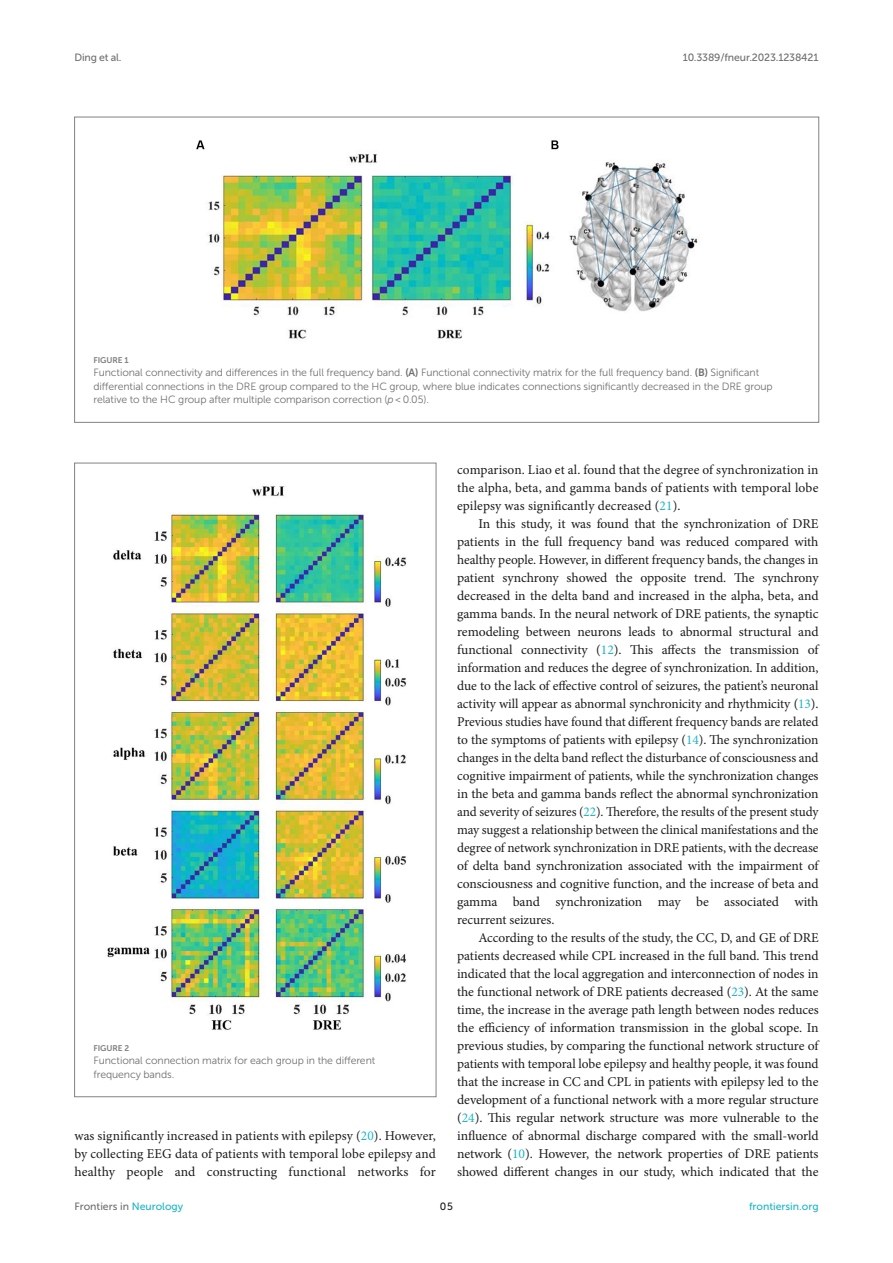
<style>
.page{position:relative;width:893px;height:1263px;background:#fff}
.page>*{position:absolute;margin:0;border:0;box-sizing:border-box;transform-origin:0 0}
.TEXT{font:13.5px/18px "Minion Pro";color:#1b1c1b;text-align:justify}
.FIG_LEG{font:10.5px/13.5px "Museo Sans 300";letter-spacing:-.01em;color:#706f70}
.t1{font:10.5px "Museo Sans 500";letter-spacing:-.015em;color:#706f70}
.t2{font:10.5px "Museo Sans 500";color:#1db5c3}
.t3{font:10.5px "Museo Sans 500";color:#1b1c1b}
.FIG_HD{font:8.25px "Museo Sans 700";letter-spacing:-.01em;color:#7e7f7f}
.s1{font-family:"Museo Sans 700"}
.s2{font-style:italic}
.s3{color:#1db5c3}
</style>
<div class="page">
<img style="left:196px;top:140px;width:502px;height:199px">
<img style="left:107px;top:486px;width:299px;height:544px">
<p class="t1" style="left:74px;top:51px;width:49px">Ding et al.</p>
<p class="t1" style="left:683px;top:51px;width:137px">10.3389/fneur.2023.1238421</p>
<p class="FIG_HD" style="left:94px;top:355px;width:37px">FIGURE 1</p>
<p class="FIG_LEG" style="left:94px;top:366px;width:681px">Functional connectivity and differences in the full frequency band. <span class="s1">(A)</span> Functional connectivity matrix for the full frequency band. <span class="s1">(B)</span> Significant differential connections in the DRE group compared to the HC group, where blue indicates connections significantly decreased in the DRE group relative to the HC group after multiple comparison correction (<span class="s2">p</span> &lt; 0.05).</p>
<p class="FIG_HD" style="left:94px;top:1043px;width:37px">FIGURE 2</p>
<p class="FIG_LEG" style="left:94px;top:1054px;width:283px">Functional connection matrix for each group in the different frequency bands.</p>
<p class="TEXT" style="left:74px;top:1127px;width:363px">was significantly increased in patients with epilepsy (<span class="s3">20</span>). However, by collecting EEG data of patients with temporal lobe epilepsy and healthy people and constructing functional networks for</p>
<p class="TEXT" style="left:457px;top:461px;width:363px">comparison. Liao et al. found that the degree of synchronization in the alpha, beta, and gamma bands of patients with temporal lobe epilepsy was significantly decreased (<span class="s3">21</span>).</p>
<p class="TEXT" style="left:457px;top:515px;width:363px;text-indent:21px">In this study, it was found that the synchronization of DRE patients in the full frequency band was reduced compared with healthy people. However, in different frequency bands, the changes in patient synchrony showed the opposite trend. The synchrony decreased in the delta band and increased in the alpha, beta, and gamma bands. In the neural network of DRE patients, the synaptic remodeling between neurons leads to abnormal structural and functional connectivity (<span class="s3">12</span>). This affects the transmission of information and reduces the degree of synchronization. In addition, due to the lack of effective control of seizures, the patient’s neuronal activity will appear as abnormal synchronicity and rhythmicity (<span class="s3">13</span>).<br>Previous studies have found that different frequency bands are related to the symptoms of patients with epilepsy (<span class="s3">14</span>). The synchronization changes in the delta band reflect the disturbance of consciousness and cognitive impairment of patients, while the synchronization changes in the beta and gamma bands reflect the abnormal synchronization and severity of seizures (<span class="s3">22</span>). Therefore, the results of the present study may suggest a relationship between the clinical manifestations and the degree of network synchronization in DRE patients, with the decrease of delta band synchronization associated with the impairment of consciousness and cognitive function, and the increase of beta and gamma band synchronization may be associated with recurrent seizures.</p>
<p class="TEXT" style="left:457px;top:929px;width:363px;text-indent:21px">According to the results of the study, the CC, D, and GE of DRE patients decreased while CPL increased in the full band. This trend indicated that the local aggregation and interconnection of nodes in the functional network of DRE patients decreased (<span class="s3">23</span>). At the same time, the increase in the average path length between nodes reduces the efficiency of information transmission in the global scope. In previous studies, by comparing the functional network structure of patients with temporal lobe epilepsy and healthy people, it was found that the increase in CC and CPL in patients with epilepsy led to the development of a functional network with a more regular structure (<span class="s3">24</span>). This regular network structure was more vulnerable to the influence of abnormal discharge compared with the small-world network (<span class="s3">10</span>). However, the network properties of DRE patients showed different changes in our study, which indicated that the</p>
<p class="t1" style="left:74px;top:1200px;width:110px">Frontiers in <span class="s3">Neurology</span></p>
<p class="t3" style="left:440px;top:1200px;width:14px">05</p>
<p class="t2" style="left:749px;top:1200px;width:71px">frontiersin.org</p>
</div>
